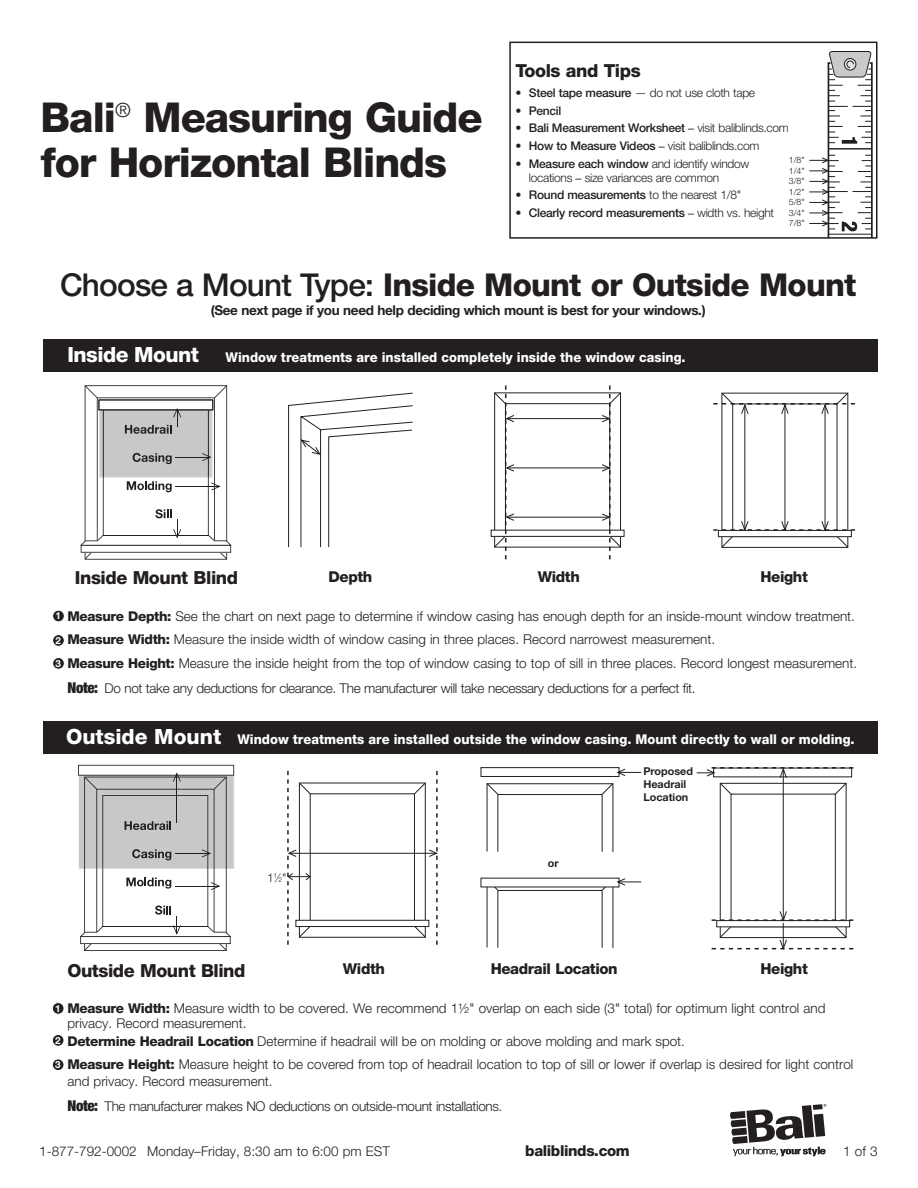
<style>
.page{position:relative;width:918px;height:1188px;background:#fff}
.page>*{position:absolute;margin:0;border:0;box-sizing:border-box;transform-origin:0 0}
.t1{font:800 41.25px/45px "Helvetica Neue LT Std";letter-spacing:-.025em;color:#231f20}
.t2{font:800 31.5px "Helvetica Neue LT Std";letter-spacing:-.025em;color:#231f20}
.t3{font:800 21px "Helvetica Neue LT Std";letter-spacing:-.025em;color:#fff}
.t4{font:800 18px "Helvetica Neue LT Std";letter-spacing:-.025em;color:#231f20}
.t5{font:800 15px "Helvetica Neue LT Std";letter-spacing:-.025em;color:#231f20}
.t6{font:300 13.5px/15px "Helvetica Neue LT Std";color:#231f20}
.t7{font:300 13.5px "Helvetica Neue LT Std";letter-spacing:-.025em;color:#231f20}
.t8{font:800 13.5px "Helvetica Neue LT Std";color:#fff;scale:.96 1}
.t9{font:700 13.5px "Helvetica Neue LT Std";letter-spacing:-.025em;color:#231f20}
.t10{font:300 12px/13.5px "Helvetica Neue LT Std";letter-spacing:-.025em;color:#231f20}
.t11{font:500 12px "Helvetica Neue LT Std";letter-spacing:-.025em;color:#231f20}
.t12{font:700 10.8px/12.9px "Helvetica Neue LT Std";color:#231f20}
.t13{font:700 9.9px "Helvetica Neue LT Std";color:#fff}
.t14{font:300 8.7px "Helvetica Neue LT Std";color:#231f20}
.s1{font-weight:500}
.s2{font-weight:300}
.s3{font-family:"Avenir LT Std";font-weight:400}
.s4{font-weight:800}
.s5{font-weight:900;font-stretch:condensed;font-size:15px}
.s6{font-size:21px}
.s7{font-size:6.6px}
</style>
<div class="page">
<svg style="left:730px;top:1104px;width:96px;height:52px"></svg>
<svg style="left:288px;top:392px;width:125px;height:155px"></svg>
<div style="left:491px;top:530px;width:133px;height:7px;border:1px solid #231f20"></div>
<svg style="left:494px;top:386px;width:128px;height:173px"></svg>
<hr style="left:507px;top:418px;width:102px;height:1px;background:#231f20">
<svg style="left:713px;top:392px;width:142px;height:156px"></svg>
<div style="left:481px;top:767px;width:138px;height:10px;border:1px solid #231f20"></div>
<svg style="left:486px;top:768px;width:155px;height:84px"></svg>
<svg style="left:486px;top:878px;width:155px;height:70px"></svg>
<div style="left:53px;top:610px;width:11px;height:12px;background:#231f20;border-radius:50%"></div>
<div style="left:52px;top:610px;width:13px;height:12px;border:1px solid #fff;border-radius:50%"></div>
<div style="left:53px;top:658px;width:11px;height:11px;background:#231f20;border-radius:50%"></div>
<div style="left:52px;top:657px;width:13px;height:12px;border:1px solid #fff;border-radius:50%"></div>
<div style="left:53px;top:635px;width:11px;height:11px;background:#231f20;border-radius:50%"></div>
<div style="left:52px;top:634px;width:13px;height:12px;border:1px solid #fff;border-radius:50%"></div>
<div style="left:52px;top:1003px;width:12px;height:11px;background:#231f20;border-radius:50%"></div>
<div style="left:52px;top:1002px;width:12px;height:12px;border:1px solid #fff;border-radius:50%"></div>
<div style="left:52px;top:1059px;width:12px;height:12px;background:#231f20;border-radius:50%"></div>
<div style="left:52px;top:1059px;width:12px;height:12px;border:1px solid #fff;border-radius:50%"></div>
<div style="left:52px;top:1035px;width:12px;height:11px;background:#231f20;border-radius:50%"></div>
<div style="left:52px;top:1034px;width:12px;height:12px;border:1px solid #fff;border-radius:50%"></div>
<svg style="left:697px;top:767px;width:156px;height:183px"></svg>
<div style="left:43px;top:340px;width:835px;height:32px;background:#231f20"></div>
<svg style="left:809px;top:51px;width:64px;height:185px"></svg>
<div style="left:509px;top:42px;width:369px;height:197px;border:2px solid #231f20"></div>
<div style="left:43px;top:722px;width:835px;height:32px;background:#231f20"></div>
<svg style="left:287px;top:771px;width:151px;height:174px"></svg>
<svg style="left:80px;top:385px;width:152px;height:175px"></svg>
<svg style="left:78px;top:765px;width:156px;height:186px"></svg>
<p class="t1" style="left:40px;top:95px;width:444px">Bali<sup>®</sup> Measuring Guide for Horizontal Blinds</p>
<p class="t4" style="left:515px;top:59px;width:127px">Tools and Tips</p>
<p class="t10" style="left:515px;top:86px;width:241px">• <span class="s1">Steel tape measure</span> — do not use cloth tape</p>
<p class="t11" style="left:515px;top:103px;width:48px"><span class="s2">•</span> Pencil</p>
<p class="t11" style="left:515px;top:121px;width:275px"><span class="s2">•</span> Bali Measurement Worksheet <span class="s3">–</span> <span class="s2">visit baliblinds.com</span></p>
<p class="t10" style="left:515px;top:139px;width:245px">• <span class="s1">How to Measure Videos</span> <span class="s3">–</span> visit baliblinds.com</p>
<p class="t10" style="left:529px;top:157px;width:222px;text-indent:-14px">• <span class="s1">Measure each window</span> and identify window locations <span class="s3">–</span> size variances are common</p>
<p class="t10" style="left:515px;top:188px;width:227px">• <span class="s1">Round measurements</span> to the nearest 1/8"</p>
<p class="t11" style="left:515px;top:206px;width:260px"><span class="s2">•</span> Clearly record measurements <span class="s3">–</span> <span class="s2">width vs. height</span></p>
<p class="t14" style="left:789px;top:155px;width:17px">1/8"</p>
<p class="t14" style="left:789px;top:165px;width:17px">1/4"</p>
<p class="t14" style="left:789px;top:176px;width:17px">3/8"</p>
<p class="t14" style="left:789px;top:186px;width:17px">1/2"</p>
<p class="t14" style="left:789px;top:197px;width:17px">5/8"</p>
<p class="t14" style="left:789px;top:207px;width:17px">3/4"</p>
<p class="t14" style="left:789px;top:218px;width:17px">7/8"</p>
<p class="t2" style="left:60px;top:266px;width:798px"><span class="s1">Choose a Mount Type:</span> Inside Mount or Outside Mount</p>
<p class="t9" style="left:211px;top:302px;width:496px">(See next page if you need help deciding which mount is best for your windows.)</p>
<p class="t3" style="left:68px;top:342px;width:133px">Inside Mount</p>
<p class="t8" style="left:226px;top:349px;width:481px">Window treatments are installed completely inside the window casing.</p>
<p class="t4" style="left:75px;top:567px;width:165px">Inside Mount Blind</p>
<p class="t5" style="left:329px;top:568px;width:45px">Depth</p>
<p class="t5" style="left:538px;top:568px;width:44px">Width</p>
<p class="t5" style="left:761px;top:568px;width:49px">Height</p>
<p class="t6" style="left:68px;top:608px;width:789px"><span class="s4">Measure Depth:</span> See the chart on next page to determine if window casing has enough depth for an inside-mount window treatment.</p>
<p class="t6" style="left:68px;top:632px;width:649px"><span class="s4">Measure Width:</span> Measure the inside width of window casing in three places. Record narrowest measurement.</p>
<p class="t6" style="left:68px;top:655px;width:791px"><span class="s4">Measure Height:</span> Measure the inside height from the top of window casing to top of sill in three places. Record longest measurement.</p>
<p class="t7" style="left:68px;top:680px;width:630px"><span class="s5">Note:</span> Do not take any deductions for clearance. The manufacturer will take necessary deductions for a perfect fit.</p>
<p class="t13" style="left:56px;top:610px;width:7px">1</p>
<p class="t13" style="left:56px;top:634px;width:7px">2</p>
<p class="t13" style="left:56px;top:657px;width:7px">3</p>
<p class="t8" style="left:66px;top:731px;width:823px"><span class="s6">Outside Mount</span> Window treatments are installed outside the window casing. Mount directly to wall or molding.</p>
<p class="t10" style="left:267px;top:870px;width:21px">1<sup>1</sup>⁄<span class="s7">2</span>"</p>
<p class="t4" style="left:68px;top:959px;width:180px">Outside Mount Blind</p>
<p class="t12" style="left:548px;top:856px;width:12px">or</p>
<p class="t12" style="left:643px;top:764px;width:51px">Proposed<br>Headrail<br>Location</p>
<p class="t5" style="left:343px;top:960px;width:44px">Width</p>
<p class="t5" style="left:761px;top:960px;width:49px">Height</p>
<p class="t5" style="left:491px;top:960px;width:128px">Headrail Location</p>
<p class="t6" style="left:68px;top:1000px;width:760px"><span class="s4">Measure Width:</span> Measure width to be covered. We recommend 1½" overlap on each side (3" total) for optimum light control and privacy. Record measurement.</p>
<p class="t6" style="left:68px;top:1033px;width:619px"><span class="s4">Determine Headrail Location</span> Determine if headrail will be on molding or above molding and mark spot.</p>
<p class="t6" style="left:68px;top:1056px;width:787px;line-height:16.5px"><span class="s4">Measure Height:</span> Measure height to be covered from top of headrail location to top of sill or lower if overlap is desired for light control and privacy. Record measurement.</p>
<p class="t7" style="left:68px;top:1098px;width:436px"><span class="s5">Note:</span> The manufacturer makes NO deductions on outside-mount installations.</p>
<p class="t13" style="left:55px;top:1002px;width:7px">1</p>
<p class="t13" style="left:55px;top:1034px;width:7px">2</p>
<p class="t13" style="left:55px;top:1058px;width:7px">3</p>
<p class="t6" style="left:39px;top:1143px;width:352px">1-877-792-0002 Monday–Friday, 8:30 am to 6:00 pm EST</p>
<p class="t5" style="left:525px;top:1142px;width:106px">baliblinds.com</p>
<p class="t6" style="left:843px;top:1143px;width:36px">1 of 3</p>
</div>
